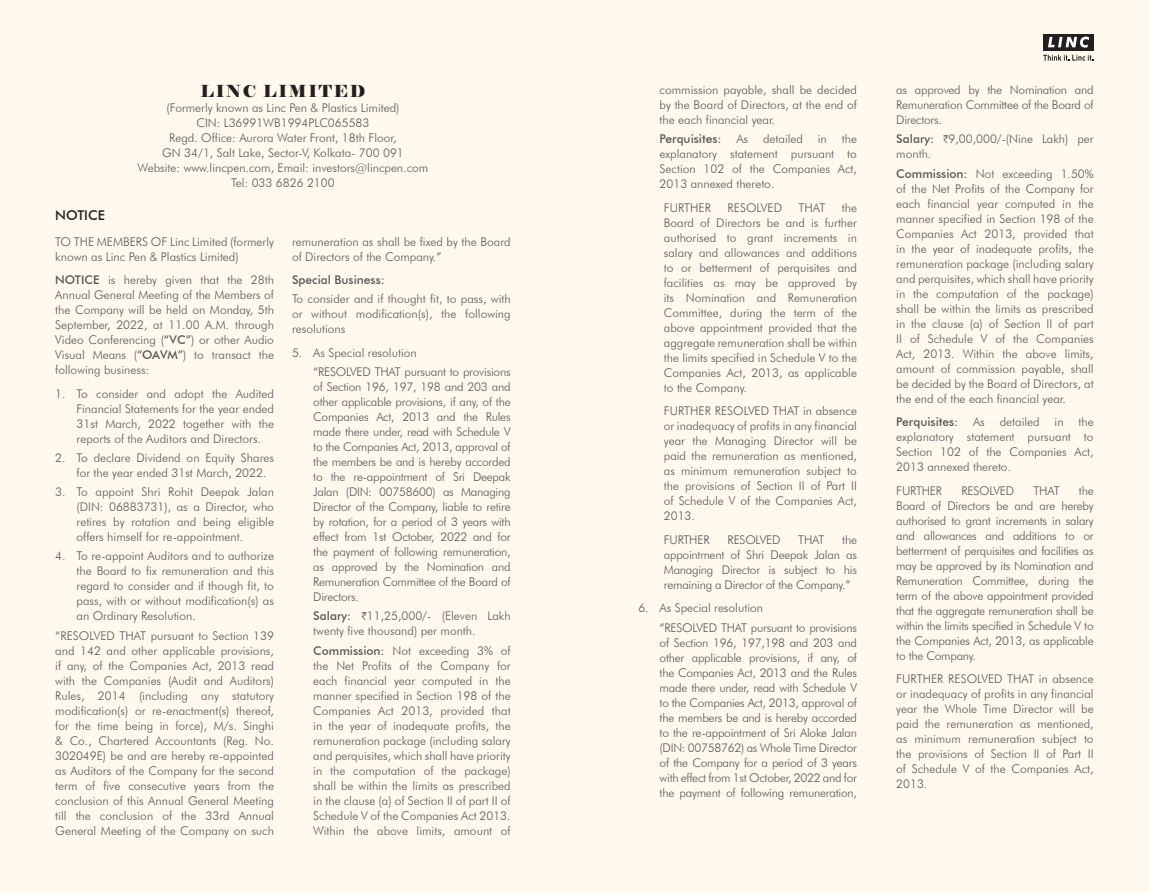
<style>
.page{position:relative;width:1149px;height:893px;background:#fff}
.page>*{position:absolute;margin:0;border:0;box-sizing:border-box;transform-origin:0 0}
.Para_Head{font:16.5px "Elephant";letter-spacing:.1em;color:#231f20}
.Para_Head-2{font:500 13.5px "Futura BT";color:#231f20}
._5{font:300 12px/15px "Futura BT";color:#57585a;text-align:justify}
.body_copy{font:300 12px/15px "Futura BT";color:#57585a;text-align:justify}
._5_5{font:300 12px/15px "Futura BT";color:#57585a;text-align:justify}
.Sub_Head{font:300 12px "Futura BT";color:#57585a}
.Sub_Head-2{font:500 12px "Futura BT";color:#57585a}
.body_copy-2{font:300 12px "Futura BT";letter-spacing:-.02em;color:#57585a}
._5-2{font:300 12px "Futura BT";letter-spacing:-.02em;color:#57585a}
.s1{font-weight:500}
.s2{font-family:"ITF Rupee";font-weight:400}
</style>
<div class="page">
<div style="left:0;top:0;width:1148px;height:893px;background:#fef9ec"></div>
<div style="left:1042px;top:34px;width:51px;height:16px;background:#231f20"></div>
<svg style="left:1048px;top:37px;width:40px;height:11px"></svg>
<svg style="left:1043px;top:55px;width:50px;height:6px"></svg>
<p class="Para_Head-2" style="left:55px;top:207px;width:51px">NOTICE</p>
<p class="Para_Head" style="left:200px;top:81px;width:166px">LINC LIMITED</p>
<p class="body_copy" style="left:166px;top:100px;width:234px">(Formerly known as Linc Pen &amp; Plastics Limited)</p>
<p class="body_copy" style="left:196px;top:115px;width:174px">CIN: L36991WB1994PLC065583</p>
<p class="body_copy" style="left:162px;top:130px;width:243px;text-align:center">Regd. Office: Aurora Water Front, 18th Floor,<br>GN 34/1, Salt Lake, Sector-V, Kolkata- 700 091</p>
<p class="body_copy" style="left:138px;top:160px;width:292px">Website: www.lincpen.com, Email: investors@lincpen.com</p>
<p class="body_copy" style="left:231px;top:175px;width:105px">Tel: 033 6826 2100</p>
<p class="body_copy" style="left:55px;top:234px;width:220px">TO THE MEMBERS OF Linc Limited (formerly known as Linc Pen &amp; Plastics Limited)</p>
<p class="body_copy" style="left:55px;top:272px;width:220px"><span class="s1">NOTICE</span> is hereby given that the 28th Annual General Meeting of the Members of the Company will be held on Monday, 5th September, 2022, at 11.00 A.M. through Video Conferencing (<span class="s1">“VC”</span>) or other Audio Visual Means (<span class="s1">“OAVM”</span>) to transact the following business:</p>
<p class="_5_5" style="left:77px;top:386px;width:199px;text-indent:-21px">1. To consider and adopt the Audited Financial Statements for the year ended 31st March, 2022 together with the reports of the Auditors and Directors.</p>
<p class="_5_5" style="left:77px;top:450px;width:199px;text-indent:-21px">2. To declare Dividend on Equity Shares for the year ended 31st March, 2022.</p>
<p class="_5_5" style="left:77px;top:484px;width:199px;text-indent:-21px">3. To appoint Shri Rohit Deepak Jalan (DIN: 06883731), as a Director, who retires by rotation and being eligible offers himself for re-appointment.</p>
<p class="_5_5" style="left:77px;top:548px;width:199px;text-indent:-21px">4. To re-appoint Auditors and to authorize the Board to fix remuneration and this regard to consider and if though fit, to pass, with or without modification(s) as an Ordinary Resolution.</p>
<p class="body_copy" style="left:55px;top:628px;width:220px">“RESOLVED THAT pursuant to Section 139 and 142 and other applicable provisions, if any, of the Companies Act, 2013 read with the Companies (Audit and Auditors)<br>Rules, 2014 (including any statutory modification(s) or re-enactment(s) thereof, for the time being in force), M/s. Singhi &amp; Co., Chartered Accountants (Reg. No.<br>302049E) be and are hereby re-appointed as Auditors of the Company for the second term of five consecutive years from the conclusion of this Annual General Meeting till the conclusion of the 33rd Annual General Meeting of the Company on such</p>
<p class="body_copy" style="left:292px;top:234px;width:220px">remuneration as shall be fixed by the Board of Directors of the Company.”</p>
<p class="Sub_Head-2" style="left:292px;top:273px;width:94px">Special Business:</p>
<p class="body_copy" style="left:292px;top:291px;width:220px">To consider and if thought fit, to pass, with or without modification(s), the following resolutions</p>
<p class="Sub_Head" style="left:292px;top:345px;width:126px">5. As Special resolution</p>
<p class="_5" style="left:313px;top:364px;width:199px">“RESOLVED THAT pursuant to provisions of Section 196, 197, 198 and 203 and other applicable provisions, if any, of the Companies Act, 2013 and the Rules made there under, read with Schedule V to the Companies Act, 2013, approval of the members be and is hereby accorded to the re-appointment of Sri Deepak Jalan (DIN: 00758600) as Managing Director of the Company, liable to retire by rotation, for a period of 3 years with effect from 1st October, 2022 and for the payment of following remuneration, as approved by the Nomination and Remuneration Committee of the Board of Directors.</p>
<p class="_5" style="left:313px;top:608px;width:199px"><span class="s1">Salary:</span> <span class="s2">H</span>11,25,000/- (Eleven Lakh twenty five thousand) per month.</p>
<p class="_5" style="left:313px;top:643px;width:199px"><span class="s1">Commission:</span> Not exceeding 3% of the Net Profits of the Company for each financial year computed in the manner specified in Section 198 of the Companies Act 2013, provided that in the year of inadequate profits, the remuneration package (including salary and perquisites, which shall have priority in the computation of the package) shall be within the limits as prescribed in the clause (a) of Section II of part II of Schedule V of the Companies Act 2013.<br>Within the above limits, amount of</p>
<p class="_5" style="left:659px;top:82px;width:199px">commission payable, shall be decided by the Board of Directors, at the end of the each financial year.</p>
<p class="_5" style="left:659px;top:132px;width:199px"><span class="s1">Perquisites:</span> As detailed in the explanatory statement pursuant to Section 102 of the Companies Act, 2013 annexed thereto.</p>
<p class="body_copy" style="left:663px;top:200px;width:49px">FURTHER</p>
<p class="body_copy" style="left:727px;top:200px;width:56px">RESOLVED</p>
<p class="body_copy" style="left:798px;top:200px;width:28px">THAT</p>
<p class="body_copy" style="left:663px;top:200px;width:194px;text-indent:178px">the Board of Directors be and is further authorised to grant increments in salary and allowances and additions to or betterment of perquisites and facilities as may be approved by its Nomination and Remuneration Committee, during the term of the above appointment provided that the aggregate remuneration shall be within the limits specified in Schedule V to the Companies Act, 2013, as applicable to the Company.</p>
<p class="body_copy" style="left:663px;top:404px;width:194px">FURTHER RESOLVED THAT in absence or inadequacy of profits in any financial year the Managing Director will be paid the remuneration as mentioned, as minimum remuneration subject to the provisions of Section II of Part II of Schedule V of the Companies Act, 2013.</p>
<p class="body_copy-2" style="left:663px;top:532px;width:47px">FURTHER</p>
<p class="body_copy-2" style="left:727px;top:532px;width:54px">RESOLVED</p>
<p class="body_copy" style="left:798px;top:532px;width:28px">THAT</p>
<p class="body_copy" style="left:663px;top:532px;width:194px;text-indent:178px">the appointment of Shri Deepak Jalan as Managing Director is subject to his remaining a Director of the Company.”</p>
<p class="Sub_Head" style="left:638px;top:601px;width:126px">6. As Special resolution</p>
<p class="_5" style="left:659px;top:620px;width:199px">“RESOLVED THAT pursuant to provisions of Section 196, 197,198 and 203 and other applicable provisions, if any, of the Companies Act, 2013 and the Rules made there under, read with Schedule V to the Companies Act, 2013, approval of the members be and is hereby accorded to the re-appointment of Sri Aloke Jalan (DIN: 00758762) as Whole Time Director of the Company for a period of 3 years with effect from 1st October, 2022 and for the payment of following remuneration,</p>
<p class="_5" style="left:896px;top:82px;width:199px">as approved by the Nomination and Remuneration Committee of the Board of Directors.</p>
<p class="_5" style="left:896px;top:132px;width:199px"><span class="s1">Salary:</span> <span class="s2">H</span>9,00,000/-(Nine Lakh) per month.</p>
<p class="_5" style="left:896px;top:166px;width:199px"><span class="s1">Commission:</span> Not exceeding 1.50% of the Net Profits of the Company for each financial year computed in the manner specified in Section 198 of the Companies Act 2013, provided that in the year of inadequate profits, the remuneration package (including salary and perquisites, which shall have priority in the computation of the package) shall be within the limits as prescribed in the clause (a) of Section II of part II of Schedule V of the Companies Act, 2013. Within the above limits, amount of commission payable, shall be decided by the Board of Directors, at the end of the each financial year.</p>
<p class="_5" style="left:896px;top:414px;width:199px"><span class="s1">Perquisites:</span> As detailed in the explanatory statement pursuant to Section 102 of the Companies Act, 2013 annexed thereto.</p>
<p class="_5-2" style="left:896px;top:483px;width:47px">FURTHER</p>
<p class="_5-2" style="left:961px;top:483px;width:54px">RESOLVED</p>
<p class="_5" style="left:1033px;top:483px;width:28px">THAT</p>
<p class="_5" style="left:896px;top:483px;width:199px;text-indent:183px">the Board of Directors be and are hereby authorised to grant increments in salary and allowances and additions to or betterment of perquisites and facilities as may be approved by its Nomination and Remuneration Committee, during the term of the above appointment provided that the aggregate remuneration shall be within the limits specified in Schedule V to the Companies Act, 2013, as applicable to the Company.</p>
<p class="_5" style="left:896px;top:671px;width:199px">FURTHER RESOLVED THAT in absence or inadequacy of profits in any financial year the Whole Time Director will be paid the remuneration as mentioned, as minimum remuneration subject to the provisions of Section II of Part II of Schedule V of the Companies Act, 2013.</p>
</div>
